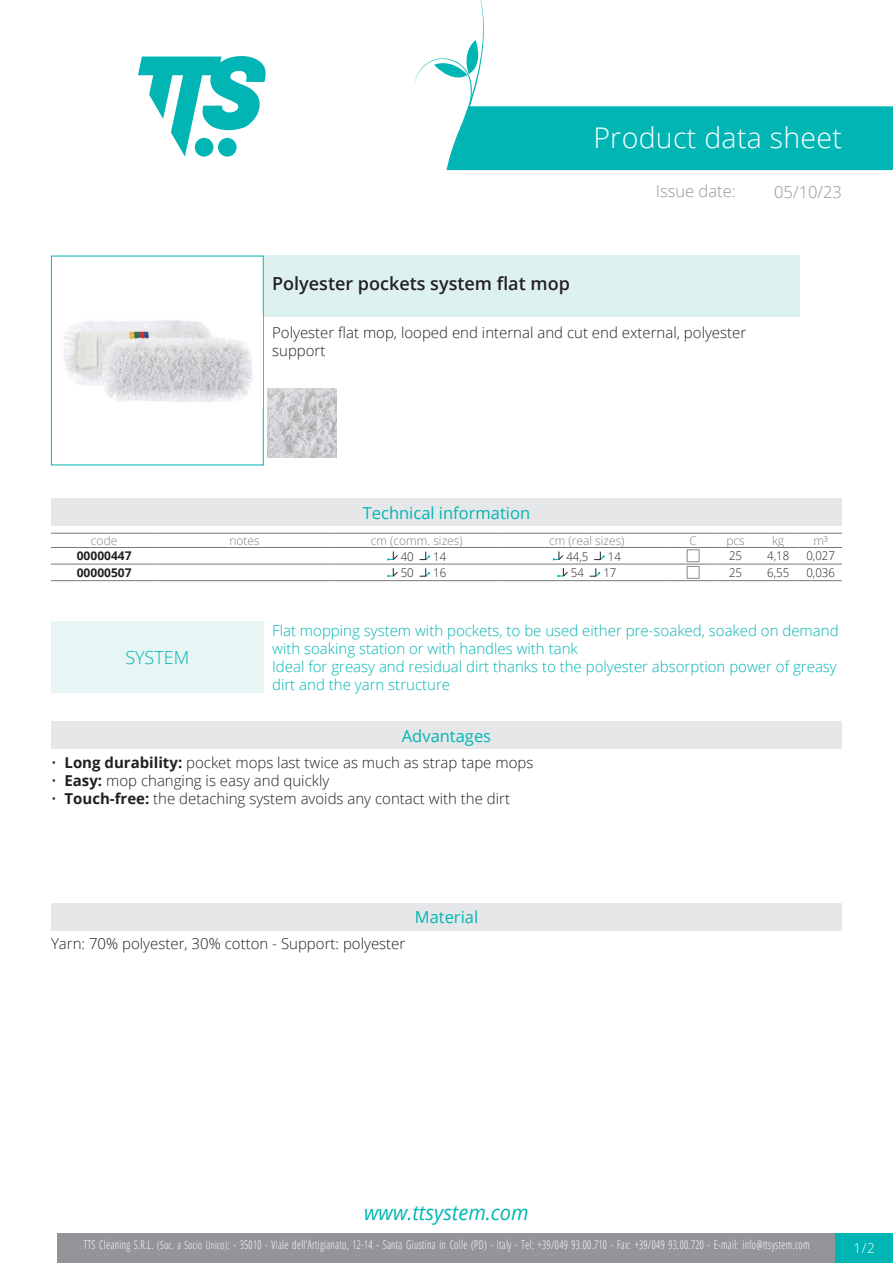
<style>
.page{position:relative;width:893px;height:1263px;background:#fff}
.page>*{position:absolute;margin:0;border:0;box-sizing:border-box;transform-origin:0 0}
.Titolo1{font:300 28.5px "Open Sans";letter-spacing:.01em;color:#fff}
.t1{font:italic 20.85px "Open Sans";color:#00b5b3;scale:.96 1}
.Nome{font:600 18px "Open Sans";color:#231f20}
.Titolo15{font:300 18px "Open Sans";color:#00b5b3}
.Titolo3{font:16.5px "Open Sans";color:#00b5b3}
.Titolo2{font:300 16.5px "Open Sans";color:#939598}
.Titolo8{font:16.5px "Open Sans";color:#00b5b3}
.Titolo16{font:16.5px "Open Sans";color:#00b5b3}
.Descrizione{font:300 15px/18px "Open Sans";color:#231f20}
.DefinizioneSistema{font:300 15px/18px "Open Sans";color:#00b5b3}
.IdealePer{font:300 15px/18px "Open Sans";color:#00b5b3}
.Materiale{font:300 15px "Open Sans";color:#231f20}
.t2{font:300 13.5px "Open Sans";color:#fff}
.t3{font:300 12px "Open Sans Condensed";letter-spacing:.035em;color:#fff;scale:.85 1}
.TabTecnica_Intestazione{font:300 12px "Open Sans";color:#808285}
.TabTecnica_Corpo{font:300 12px "Open Sans";color:#231f20;scale:.95 1}
.TabTecnica_Codice{font:700 12px "Open Sans";color:#231f20}
.s1{font-weight:700}
.s2{font-size:11.25px}
</style>
<div class="page">
<svg style="left:138px;top:56px;width:128px;height:101px"></svg>
<div style="left:57px;top:1233px;width:779px;height:30px;background:#939598"></div>
<div style="left:836px;top:1233px;width:57px;height:30px;background:#00b5b3"></div>
<svg style="left:415px;top:0;width:478px;height:170px"></svg>
<div style="left:51px;top:256px;width:213px;height:209px;border:1px solid #00b5b3"></div>
<img style="left:52px;top:314px;width:211px;height:93px">
<div style="left:264px;top:256px;width:535px;height:61px;background:#ddf1f0"></div>
<img style="left:267px;top:388px;width:70px;height:70px">
<div style="left:51px;top:498px;width:791px;height:28px;background:#e6e7e9"></div>
<hr style="left:51px;top:533px;width:106px;height:1px;background:#76787b">
<hr style="left:51px;top:547px;width:106px;height:1px;background:#76787b">
<hr style="left:157px;top:533px;width:175px;height:1px;background:#76787b">
<hr style="left:157px;top:547px;width:175px;height:1px;background:#76787b">
<hr style="left:332px;top:533px;width:170px;height:1px;background:#76787b">
<hr style="left:332px;top:547px;width:170px;height:1px;background:#76787b">
<hr style="left:502px;top:533px;width:170px;height:1px;background:#76787b">
<hr style="left:502px;top:547px;width:170px;height:1px;background:#76787b">
<hr style="left:672px;top:533px;width:42px;height:1px;background:#76787b">
<hr style="left:672px;top:547px;width:42px;height:1px;background:#76787b">
<hr style="left:714px;top:533px;width:43px;height:1px;background:#76787b">
<hr style="left:714px;top:547px;width:43px;height:1px;background:#76787b">
<hr style="left:757px;top:533px;width:42px;height:1px;background:#76787b">
<hr style="left:757px;top:547px;width:42px;height:1px;background:#76787b">
<hr style="left:799px;top:533px;width:43px;height:1px;background:#76787b">
<hr style="left:799px;top:547px;width:43px;height:1px;background:#76787b">
<hr style="left:51px;top:564px;width:106px;height:1px;background:#76787b">
<hr style="left:51px;top:580px;width:106px;height:1px;background:#76787b">
<hr style="left:157px;top:564px;width:175px;height:1px;background:#76787b">
<hr style="left:157px;top:580px;width:175px;height:1px;background:#76787b">
<hr style="left:332px;top:564px;width:170px;height:1px;background:#76787b">
<hr style="left:332px;top:580px;width:170px;height:1px;background:#76787b">
<hr style="left:502px;top:564px;width:170px;height:1px;background:#76787b">
<hr style="left:502px;top:580px;width:170px;height:1px;background:#76787b">
<hr style="left:672px;top:564px;width:42px;height:1px;background:#76787b">
<hr style="left:672px;top:580px;width:42px;height:1px;background:#76787b">
<hr style="left:714px;top:564px;width:43px;height:1px;background:#76787b">
<hr style="left:714px;top:580px;width:43px;height:1px;background:#76787b">
<hr style="left:757px;top:564px;width:42px;height:1px;background:#76787b">
<hr style="left:757px;top:580px;width:42px;height:1px;background:#76787b">
<hr style="left:799px;top:564px;width:43px;height:1px;background:#76787b">
<hr style="left:799px;top:580px;width:43px;height:1px;background:#76787b">
<svg style="left:387px;top:551px;width:11px;height:9px"></svg>
<svg style="left:420px;top:552px;width:10px;height:8px"></svg>
<svg style="left:553px;top:551px;width:10px;height:9px"></svg>
<svg style="left:594px;top:552px;width:11px;height:8px"></svg>
<svg style="left:387px;top:568px;width:11px;height:9px"></svg>
<svg style="left:420px;top:568px;width:10px;height:9px"></svg>
<svg style="left:557px;top:568px;width:11px;height:9px"></svg>
<svg style="left:590px;top:568px;width:10px;height:9px"></svg>
<svg style="left:687px;top:550px;width:12px;height:16px"></svg>
<div style="left:687px;top:566px;width:12px;height:12px;border:1px solid #87898c"></div>
<div style="left:51px;top:621px;width:213px;height:72px;background:#e8f5f5"></div>
<div style="left:51px;top:721px;width:791px;height:28px;background:#e6e7e9"></div>
<div style="left:51px;top:903px;width:791px;height:28px;background:#e6e7e9"></div>
<p class="Titolo1" style="left:593px;top:118px;width:250px">Product data sheet</p>
<p class="Titolo2" style="left:656px;top:180px;width:81px">Issue date:</p>
<p class="Titolo2" style="left:774px;top:180px;width:69px">05/10/23</p>
<p class="Nome" style="left:272px;top:271px;width:299px">Polyester pockets system flat mop</p>
<p class="Descrizione" style="left:272px;top:323px;width:476px">Polyester flat mop, looped end internal and cut end external, polyester support</p>
<p class="Titolo3" style="left:363px;top:501px;width:169px">Technical information</p>
<p class="TabTecnica_Intestazione" style="left:91px;top:532px;width:28px">code</p>
<p class="TabTecnica_Intestazione" style="left:229px;top:532px;width:32px">notes</p>
<p class="TabTecnica_Intestazione" style="left:371px;top:532px;width:93px">cm (comm. sizes)</p>
<p class="TabTecnica_Intestazione" style="left:549px;top:532px;width:77px">cm (real sizes)</p>
<p class="TabTecnica_Intestazione" style="left:689px;top:532px;width:9px">C</p>
<p class="TabTecnica_Intestazione" style="left:726px;top:532px;width:20px">pcs</p>
<p class="TabTecnica_Intestazione" style="left:772px;top:532px;width:14px">kg</p>
<p class="TabTecnica_Intestazione" style="left:813px;top:532px;width:16px">m³</p>
<p class="TabTecnica_Codice" style="left:77px;top:547px;width:56px">00000447</p>
<p class="TabTecnica_Corpo" style="left:401px;top:548px;width:15px">40</p>
<p class="TabTecnica_Corpo" style="left:433px;top:548px;width:15px">14</p>
<p class="TabTecnica_Corpo" style="left:566px;top:548px;width:25px">44,5</p>
<p class="TabTecnica_Corpo" style="left:608px;top:548px;width:15px">14</p>
<p class="TabTecnica_Corpo" style="left:729px;top:548px;width:15px">25</p>
<p class="TabTecnica_Corpo" style="left:767px;top:548px;width:25px">4,18</p>
<p class="TabTecnica_Corpo" style="left:806px;top:548px;width:31px">0,027</p>
<p class="TabTecnica_Codice" style="left:77px;top:564px;width:56px">00000507</p>
<p class="TabTecnica_Corpo" style="left:401px;top:565px;width:15px">50</p>
<p class="TabTecnica_Corpo" style="left:433px;top:565px;width:15px">16</p>
<p class="TabTecnica_Corpo" style="left:571px;top:565px;width:15px">54</p>
<p class="TabTecnica_Corpo" style="left:603px;top:565px;width:15px">17</p>
<p class="TabTecnica_Corpo" style="left:729px;top:564px;width:15px">25</p>
<p class="TabTecnica_Corpo" style="left:767px;top:564px;width:25px">6,55</p>
<p class="TabTecnica_Corpo" style="left:806px;top:564px;width:31px">0,036</p>
<p class="DefinizioneSistema" style="left:272px;top:621px;width:568px">Flat mopping system with pockets, to be used either pre-soaked, soaked on demand with soaking station or with handles with tank</p>
<p class="IdealePer" style="left:272px;top:657px;width:566px">Ideal for greasy and residual dirt thanks to the polyester absorption power of greasy dirt and the yarn structure</p>
<p class="Titolo8" style="left:402px;top:724px;width:91px">Advantages</p>
<p class="Descrizione" style="left:51px;top:753px;width:484px">• <span class="s1">Long durability:</span> pocket mops last twice as much as strap tape mops</p>
<p class="Descrizione" style="left:51px;top:771px;width:280px">• <span class="s1">Easy:</span> mop changing is easy and quickly</p>
<p class="Descrizione" style="left:51px;top:789px;width:461px">• <span class="s1">Touch-free:</span> the detaching system avoids any contact with the dirt</p>
<p class="Titolo15" style="left:125px;top:645px;width:66px">SYSTEM</p>
<p class="Materiale" style="left:51px;top:933px;width:356px">Yarn: 70% polyester, 30% cotton - Support: polyester</p>
<p class="Titolo16" style="left:415px;top:906px;width:65px">Material</p>
<h2 class="t1" style="left:364px;top:1198px;width:173px">www.ttsystem.com</h2>
<p class="t3" style="left:84px;top:1236px;width:855px">TTS Cleaning S.R.L. <span class="s2">(Soc. a Socio Unico)</span>: - 35010 - Viale dell’Artigianato, 12-14 - Santa Giustina in Colle (PD) - Italy - Tel: +39/049 93.00.710 - Fax: +39/049 93.00.720 - E-mail: info@ttsystem.com</p>
<p class="t2" style="left:854px;top:1239px;width:23px">1/2</p>
</div>
